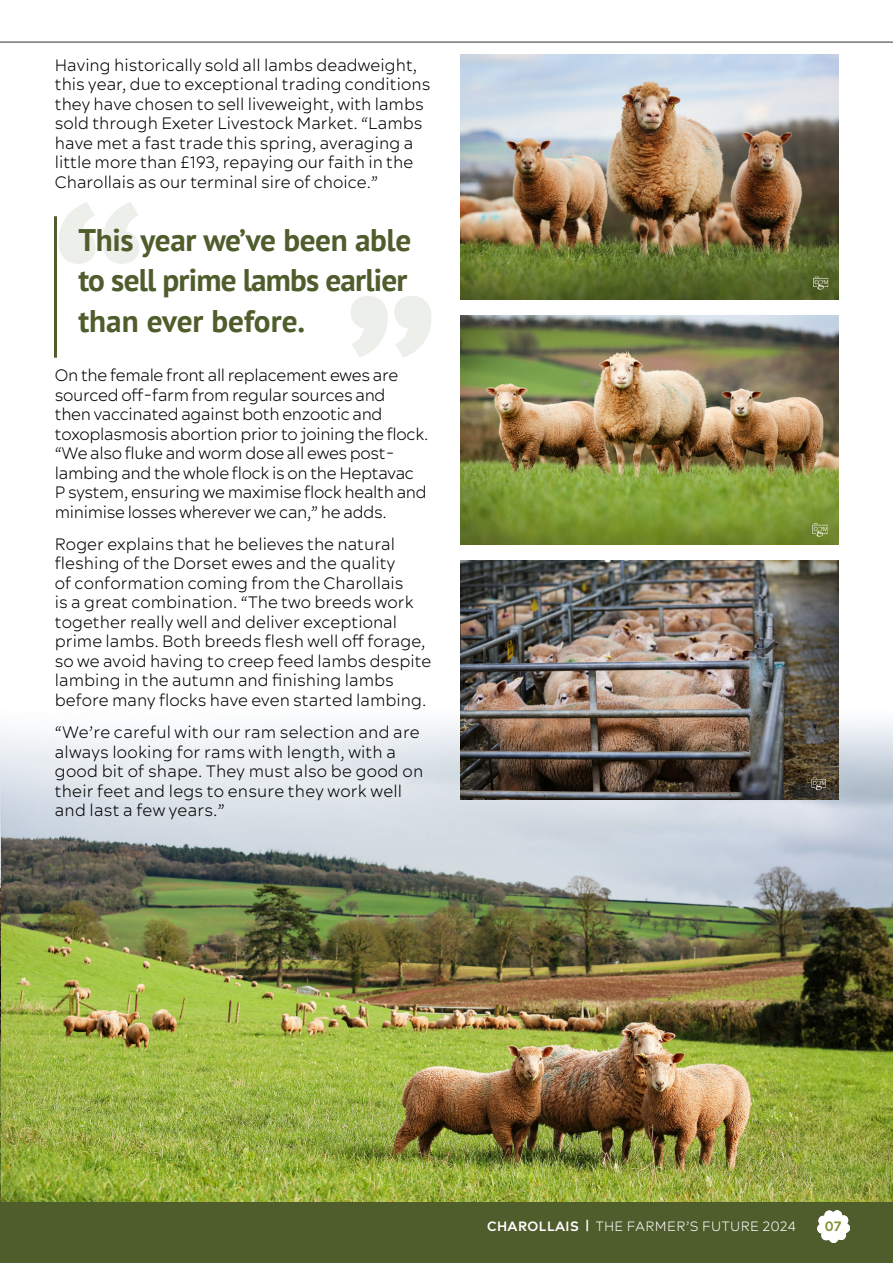
<style>
.page{position:relative;width:893px;height:1263px;background:#fff}
.page>*{position:absolute;margin:0;border:0;box-sizing:border-box;transform-origin:0 0}
.t1{font:700 31.2px/40.2px "PT Sans";letter-spacing:-.015em;color:#4f5c2c}
.t2{font:300 16.5px/19.5px "Acherus Feral";color:#000}
.t3{font:300 16.5px/19.5px "Acherus Feral";letter-spacing:-.02em;color:#000}
.t4{font:300 13.5px "Acherus Feral";letter-spacing:.03em;color:#fff}
.t5{font:700 13.5px "Acherus Feral";color:#7f902e}
.s1{font-weight:700}
</style>
<div class="page">
<div style="left:0;top:1202px;width:893px;height:61px;background:#4f5c2c"></div>
<hr style="left:0;top:42px;width:893px;height:1px;background:#2f3234">
<img style="left:817px;top:1210px;width:32px;height:32px">
<img style="left:0;top:708px;width:893px;height:494px">
<img style="left:461px;top:54px;width:378px;height:246px">
<img style="left:461px;top:315px;width:378px;height:230px">
<img style="left:461px;top:560px;width:378px;height:239px">
<svg style="left:59px;top:202px;width:80px;height:62px"></svg>
<hr style="left:54px;top:216px;width:3px;height:142px;background:#4f5c2c">
<svg style="left:351px;top:296px;width:80px;height:61px"></svg>
<p class="t2" style="left:55px;top:55px;width:377px">Having historically sold all lambs deadweight, this year, due to exceptional trading conditions they have chosen to sell liveweight, with lambs sold through Exeter Livestock Market. “Lambs have met a fast trade this spring, averaging a little more than £193, repaying our faith in the Charollais as our terminal sire of choice.”</p>
<p class="t1" style="left:78px;top:220px;width:334px">This year we’ve been able to sell prime lambs earlier than ever before.</p>
<p class="t3" style="left:55px;top:365px;width:375px">On the female front all replacement ewes are sourced off-farm from regular sources and<br>then vaccinated against both enzootic and toxoplasmosis abortion prior to joining the flock. “We also fluke and worm dose all ewes post&shy;lambing and the whole flock is on the Heptavac P system, ensuring we maximise flock health and minimise losses wherever we can,” he adds.</p>
<p class="t2" style="left:55px;top:534px;width:378px">Roger explains that he believes the natural fleshing of the Dorset ewes and the quality<br>of conformation coming from the Charollais<br>is a great combination. “The two breeds work together really well and deliver exceptional prime lambs. Both breeds flesh well off forage, so we avoid having to creep feed lambs despite lambing in the autumn and finishing lambs before many flocks have even started lambing.</p>
<p class="t2" style="left:55px;top:722px;width:370px">“We’re careful with our ram selection and are always looking for rams with length, with a good bit of shape. They must also be good on their feet and legs to ensure they work well and last a few years.”</p>
<p class="t4" style="left:487px;top:1217px;width:310px"><span class="s1">CHAROLLAIS |</span> THE FARMER’S FUTURE 2024</p>
<p class="t5" style="left:825px;top:1217px;width:18px">07</p>
</div>
